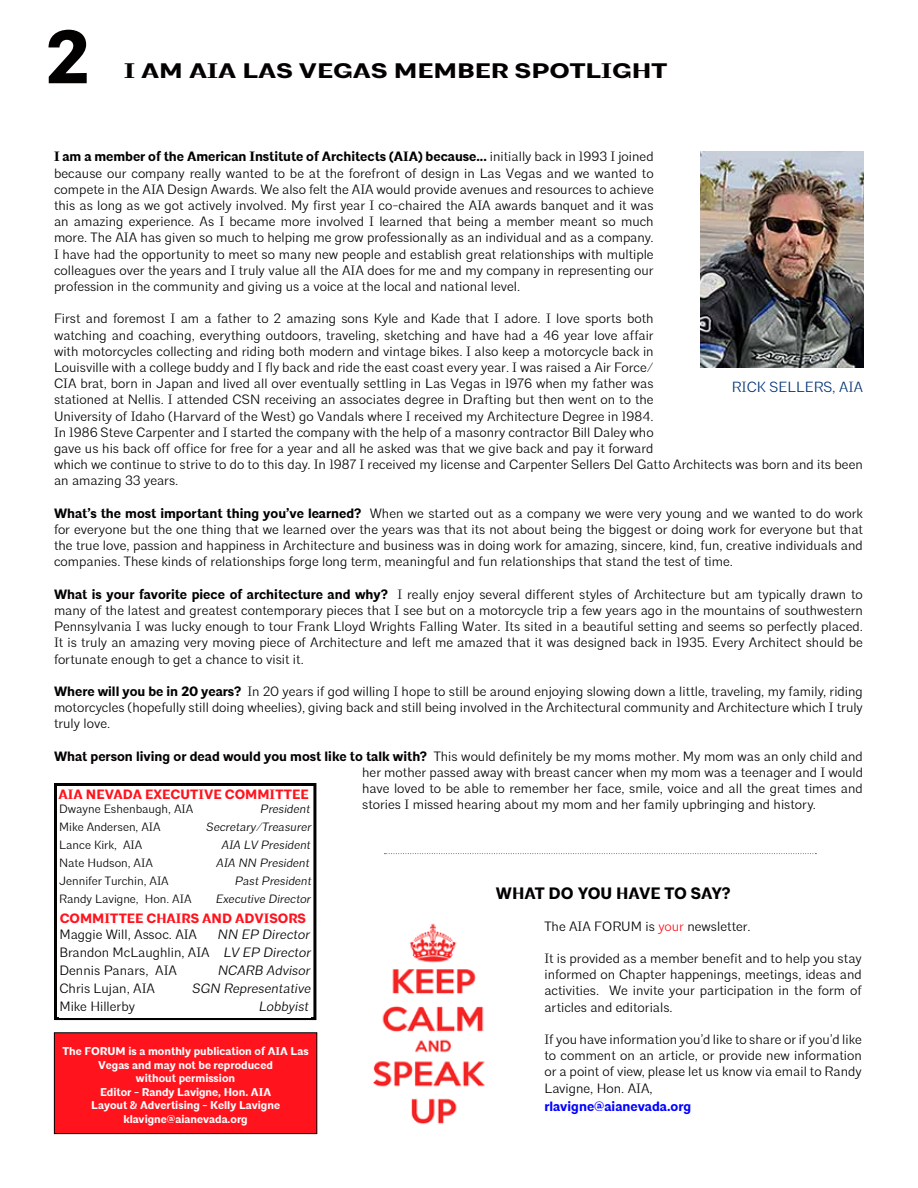
<style>
.page{position:relative;width:918px;height:1188px;background:#fff}
.page>*{position:absolute;margin:0;border:0;box-sizing:border-box;transform-origin:0 0}
.t1{font:700 75px "Architype";color:#030000}
.t2{font:700 21px "Architype";color:#030000;scale:1.25 1}
.t3{font:700 16.5px "Architype";color:#030000}
.t4{font:300 14.7px "Architype";color:#003375}
.t5{font:300 13.5px/16.2px "Architype";color:#030000;text-align:justify}
.t6{font:700 13.5px "Architype";color:#ff131d}
.t7{font:italic 300 13.5px "Architype";color:#030000}
.t8{font:700 13.5px "Architype";color:#00f}
.t9{font:300 12px "Architype";color:#030000}
.t10{font:italic 300 12px "Architype";color:#030000}
.t11{font:700 11.25px/13.5px "Architype";color:#fff;text-align:center}
.s1{font-weight:700}
.s2{color:#ff131d}
.s3{font-style:italic}
</style>
<div class="page">
<div style="left:54px;top:1033px;width:263px;height:101px;background:#ff131d"></div>
<div style="left:54px;top:1032px;width:263px;height:102px;border:1px solid #030000"></div>
<div style="left:54px;top:783px;width:262px;height:237px;border:3px solid #030000"></div>
<div style="left:59px;top:929px;width:251px;height:88px;background:#fff"></div>
<img style="left:701px;top:152px;width:163px;height:216px">
<svg style="left:384px;top:853px;width:432px;height:1px"></svg>
<img style="left:373px;top:923px;width:112px;height:202px">
<h1 class="t1" style="left:46px;top:12px;width:44px">2</h1>
<h2 class="t2" style="left:124px;top:58px;width:436px">I AM AIA LAS VEGAS MEMBER SPOTLIGHT</h2>
<p class="t5" style="left:54px;top:149px;width:601px"><span class="s1">I am a member of the American Institute of Architects (AIA) because...</span> initially back in 1993 I joined because our company really wanted to be at the forefront of design in Las Vegas and we wanted to compete in the AIA Design Awards. We also felt the AIA would provide avenues and resources to achieve this as long as we got actively involved. My first year I co-chaired the AIA awards banquet and it was an amazing experience. As I became more involved I learned that being a member meant so much more. The AIA has given so much to helping me grow professionally as an individual and as a company.<br>I have had the opportunity to meet so many new people and establish great relationships with multiple colleagues over the years and I truly value all the AIA does for me and my company in representing our profession in the community and giving us a voice at the local and national level.</p>
<p class="t5" style="left:54px;top:311px;width:810px;text-align:left">First and foremost I am a father to 2 amazing sons Kyle and Kade that I adore. I love sports both<br>watching and coaching, everything outdoors, traveling, sketching and have had a 46 year love affair<br>with motorcycles collecting and riding both modern and vintage bikes. I also keep a motorcycle back in<br>Louisville with a college buddy and I fly back and ride the east coast every year. I was raised a Air Force/<br>CIA brat, born in Japan and lived all over eventually settling in Las Vegas in 1976 when my father was<br>stationed at Nellis. I attended CSN receiving an associates degree in Drafting but then went on to the<br>University of Idaho (Harvard of the West) go Vandals where I received my Architecture Degree in 1984.<br>In 1986 Steve Carpenter and I started the company with the help of a masonry contractor Bill Daley who<br>gave us his back off office for free for a year and all he asked was that we give back and pay it forward<br>which we continue to strive to do to this day. In 1987 I received my license and Carpenter Sellers Del Gatto Architects was born and its been an amazing 33 years.</p>
<p class="t5" style="left:54px;top:505px;width:810px"><span class="s1">What’s the most important thing you’ve learned?</span> When we started out as a company we were very young and we wanted to do work for everyone but the one thing that we learned over the years was that its not about being the biggest or doing work for everyone but that the true love, passion and happiness in Architecture and business was in doing work for amazing, sincere, kind, fun, creative individuals and companies. These kinds of relationships forge long term, meaningful and fun relationships that stand the test of time.</p>
<p class="t5" style="left:54px;top:586px;width:811px"><span class="s1">What is your favorite piece of architecture and why?</span> I really enjoy several different styles of Architecture but am typically drawn to many of the latest and greatest contemporary pieces that I see but on a motorcycle trip a few years ago in the mountains of southwestern Pennsylvania I was lucky enough to tour Frank Lloyd Wrights Falling Water. Its sited in a beautiful setting and seems so perfectly placed.<br>It is truly an amazing very moving piece of Architecture and left me amazed that it was designed back in 1935. Every Architect should be fortunate enough to get a chance to visit it.</p>
<p class="t5" style="left:54px;top:683px;width:810px"><span class="s1">Where will you be in 20 years?</span> In 20 years if god willing I hope to still be around enjoying slowing down a little, traveling, my family, riding motorcycles (hopefully still doing wheelies), giving back and still being involved in the Architectural community and Architecture which I truly truly love.</p>
<p class="t5" style="left:362px;top:748px;width:502px;text-indent:-308px"><span class="s1">What person living or dead would you most like to talk with?</span> This would definitely be my moms mother. My mom was an only child and her mother passed away with breast cancer when my mom was a teenager and I would have loved to be able to remember her face, smile, voice and all the great times and stories I missed hearing about my mom and her family upbringing and history.</p>
<p class="t4" style="left:732px;top:378px;width:133px">RICK SELLERS, AIA</p>
<p class="t6" style="left:59px;top:786px;width:252px">AIA NEVADA EXECUTIVE COMMITTEE</p>
<p class="t9" style="left:59px;top:802px;width:136px">Dwayne Eshenbaugh, AIA</p>
<p class="t10" style="left:260px;top:802px;width:54px">President</p>
<p class="t9" style="left:59px;top:820px;width:103px">Mike Andersen, AIA</p>
<p class="t10" style="left:206px;top:820px;width:109px">Secretary/Treasurer</p>
<p class="t9" style="left:59px;top:838px;width:85px">Lance Kirk, AIA</p>
<p class="t10" style="left:221px;top:838px;width:93px">AIA LV President</p>
<p class="t9" style="left:59px;top:856px;width:95px">Nate Hudson, AIA</p>
<p class="t10" style="left:216px;top:856px;width:97px">AIA NN President</p>
<p class="t9" style="left:59px;top:874px;width:111px">Jennifer Turchin, AIA</p>
<p class="t10" style="left:235px;top:874px;width:80px">PastPresident</p>
<p class="t9" style="left:59px;top:892px;width:134px">Randy Lavigne, Hon. AIA</p>
<p class="t10" style="left:216px;top:892px;width:99px">Executive Director</p>
<p class="t5" style="left:59px;top:927px;width:139px">Maggie Will, Assoc. AIA</p>
<p class="t3" style="left:496px;top:883px;width:236px">WHAT DO YOU HAVE TO SAY?</p>
<p class="t6" style="left:60px;top:910px;width:248px">COMMITTEE CHAIRS AND ADVISORS</p>
<p class="t5" style="left:544px;top:918px;width:208px">The AIA FORUM is <span class="s2">your</span> newsletter.</p>
<p class="t5" style="left:544px;top:950px;width:319px">It is provided as a member benefit and to help you stay informed on Chapter happenings, meetings, ideas and activities. We invite your participation in the form of articles and editorials.</p>
<p class="t5" style="left:544px;top:1031px;width:319px">If you have information you’d like to share or if you’d like to comment on an article, or provide new information or a point of view, please let us know via email to Randy Lavigne, Hon. AIA,</p>
<p class="t8" style="left:544px;top:1098px;width:148px">rlavigne@aianevada.org</p>
<p class="t5" style="left:59px;top:926px;width:255px;line-height:18px;text-indent:158px"><span class="s3">NN EP Director </span>Brandon McLaughlin, AIA <span class="s3">LV EP Director </span>Dennis Panars, AIA</p>
<p class="t7" style="left:217px;top:963px;width:97px">NCARB Advisor</p>
<p class="t5" style="left:59px;top:981px;width:97px">Chris Lujan, AIA</p>
<p class="t7" style="left:192px;top:981px;width:123px">SGN Representative</p>
<p class="t5" style="left:59px;top:999px;width:77px">Mike Hillerby</p>
<p class="t7" style="left:258px;top:999px;width:54px">Lobbyist</p>
<p class="t11" style="left:62px;top:1045px;width:248px">The FORUM is a monthly publication of AIA Las<br>Vegas and may not be reproduced<br>without permission<br>Editor - Randy Lavigne, Hon. AIA<br>Layout &amp; Advertising - Kelly Lavigne klavigne@aianevada.org</p>
</div>
